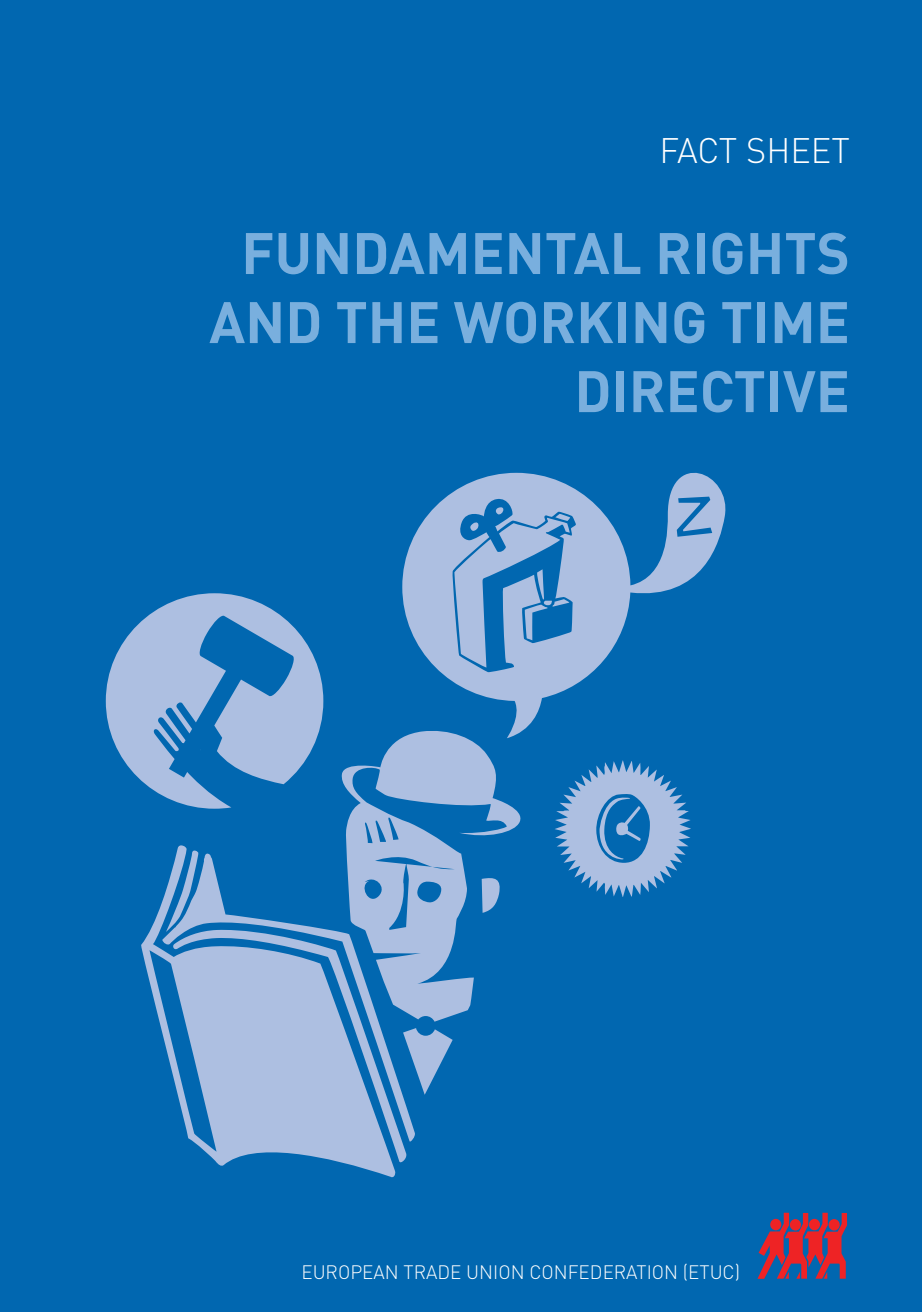
<style>
.page{position:relative;width:922px;height:1312px;background:#fff}
.page>*{position:absolute;margin:0;border:0;box-sizing:border-box;transform-origin:0 0}
.Titre_01{font:700 57.5px/69px "DIN";color:#79afde;text-align:right}
.Titre_01-2{font:300 35px "DIN";color:#fff}
.Titre_01-3{font:300 19.25px "DIN";color:#fff}
</style>
<div class="page">
<div style="left:0;top:0;width:921px;height:1311px;background:#0167b0"></div>
<svg style="left:555px;top:760px;width:136px;height:136px"></svg>
<svg style="left:402px;top:472px;width:324px;height:257px"></svg>
<svg style="left:141px;top:845px;width:255px;height:332px"></svg>
<svg style="left:162px;top:850px;width:253px;height:293px;fill:#adbfe1"></svg>
<svg style="left:166px;top:848px;width:32px;height:83px"></svg>
<svg style="left:106px;top:593px;width:217px;height:215px"></svg>
<svg style="left:403px;top:1027px;width:49px;height:67px"></svg>
<svg style="left:340px;top:727px;width:185px;height:294px"></svg>
<svg style="left:481px;top:876px;width:21px;height:36px"></svg>
<svg style="left:758px;top:1212px;width:88px;height:66px"></svg>
<p class="Titre_01-2" style="left:659px;top:129px;width:192px">FACT SHEET</p>
<p class="Titre_01" style="left:209px;top:216px;width:642px">FUNDAMENTAL RIGHTS<br>AND THE WORKING TIME<br>DIRECTIVE</p>
<p class="Titre_01-3" style="left:301px;top:1259px;width:440px">EUROPEAN TRADE UNION CONFEDERATION (ETUC)</p>
</div>
